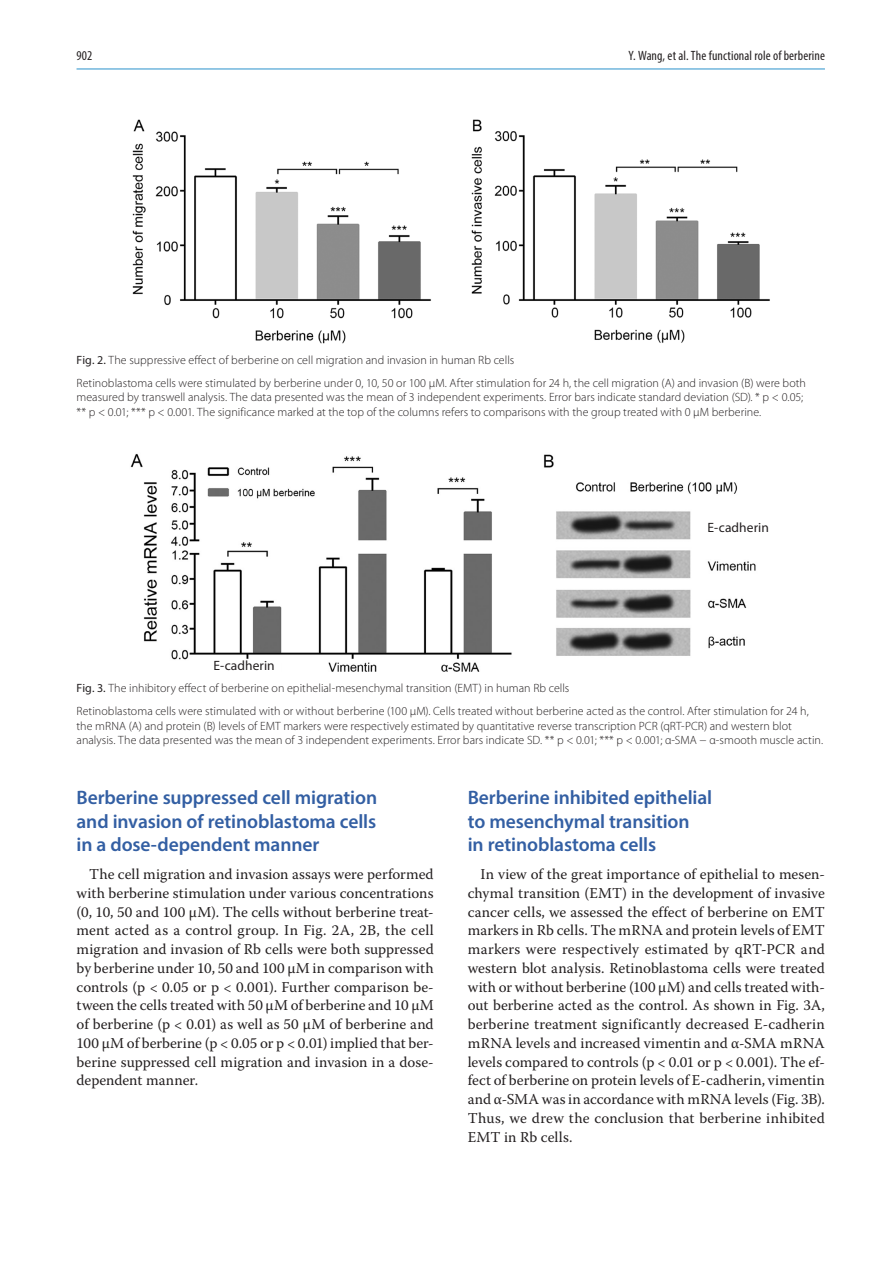
<style>
.page{position:relative;width:893px;height:1263px;background:#fff}
.page>*{position:absolute;margin:0;border:0;box-sizing:border-box;transform-origin:0 0}
.t1{font:600 19.5px/23.4px "Myriad Pro";letter-spacing:-.005em;color:#335fa3;text-align:justify}
.t2{font:15px/18.8px "Warnock Pro";letter-spacing:.01em;color:#231f20;text-align:justify}
.t3{font:condensed 13.5px "Myriad Pro";letter-spacing:.005em;color:#231f20}
.t4{font:13.5px "Myriad Pro";letter-spacing:.005em;color:#231f20}
.t5{font:300 12px/23px "Myriad Pro";letter-spacing:.005em;color:#231f20}
.s1{font-weight:400}
</style>
<div class="page">
<hr style="left:77px;top:68px;width:748px;height:2px;background:#71b6dd">
<img style="left:130px;top:453px;width:626px;height:219px">
<img style="left:132px;top:119px;width:638px;height:225px">
<div style="left:213px;top:660px;width:68px;height:15px;background:#fff"></div>
<div style="left:708px;top:522px;width:67px;height:15px;background:#fff"></div>
<p class="t3" style="left:77px;top:47px;width:17px">902</p>
<p class="t3" style="left:628px;top:47px;width:198px">Y. Wang, et al. The functional role of berberine</p>
<p class="t5" style="left:77px;top:349px;width:731px"><span class="s1">Fig. 2.</span> The suppressive effect of berberine on cell migration and invasion in human Rb cells<br>Retinoblastoma cells were stimulated by berberine under 0, 10, 50 or 100 μM. After stimulation for 24 h, the cell migration (A) and invasion (B) were both</p>
<p class="t5" style="left:77px;top:390px;width:728px;line-height:14.4px">measured by transwell analysis. The data presented was the mean of 3 independent experiments. Error bars indicate standard deviation (SD). * p &lt; 0.05; ** p &lt; 0.01; *** p &lt; 0.001. The significance marked at the top of the columns refers to comparisons with the group treated with 0 μM berberine.</p>
<p class="t4" style="left:213px;top:657px;width:63px">E-cadherin</p>
<p class="t4" style="left:708px;top:519px;width:63px">E-cadherin</p>
<p class="t5" style="left:77px;top:677px;width:734px"><span class="s1">Fig. 3.</span> The inhibitory effect of berberine on epithelial-mesenchymal transition (EMT) in human Rb cells<br>Retinoblastoma cells were stimulated with or without berberine (100 μM). Cells treated without berberine acted as the control. After stimulation for 24 h,</p>
<p class="t5" style="left:77px;top:718px;width:748px;line-height:14.4px">the mRNA (A) and protein (B) levels of EMT markers were respectively estimated by quantitative reverse transcription PCR (qRT-PCR) and western blot analysis. The data presented was the mean of 3 independent experiments. Error bars indicate SD. ** p &lt; 0.01; *** p &lt; 0.001; α-SMA − α-smooth muscle actin.</p>
<h1 class="t1" style="left:77px;top:785px;width:302px">Berberine suppressed cell migration and invasion of retinoblastoma cells in a dose-dependent manner</h1>
<p class="t2" style="left:77px;top:864px;width:359px;text-indent:13px">The cell migration and invasion assays were performed with berberine stimulation under various concentrations (0, 10, 50 and 100 μM). The cells without berberine treat&shy;ment acted as a control group. In Fig. 2A, 2B, the cell migration and invasion of Rb cells were both suppressed by berberine under 10, 50 and 100 μM in comparison with controls (p &lt; 0.05 or p &lt; 0.001). Further comparison be&shy;tween the cells treated with 50 μM of berberine and 10 μM of berberine (p &lt; 0.01) as well as 50 μM of berberine and 100 μM of berberine (p &lt; 0.05 or p &lt; 0.01) implied that ber&shy;berine suppressed cell migration and invasion in a dose&shy;dependent manner.</p>
<h1 class="t1" style="left:468px;top:785px;width:246px;text-align:left">Berberine inhibited epithelial to mesenchymal transition<br>in retinoblastoma cells</h1>
<p class="t2" style="left:468px;top:864px;width:359px;text-indent:13px">In view of the great importance of epithelial to mesen&shy;chymal transition (EMT) in the development of invasive cancer cells, we assessed the effect of berberine on EMT markers in Rb cells. The mRNA and protein levels of EMT markers were respectively estimated by qRT-PCR and western blot analysis. Retinoblastoma cells were treated with or without berberine (100 μM) and cells treated with&shy;out berberine acted as the control. As shown in Fig. 3A, berberine treatment significantly decreased E-cadherin mRNA levels and increased vimentin and α-SMA mRNA levels compared to controls (p &lt; 0.01 or p &lt; 0.001). The ef&shy;fect of berberine on protein levels of E-cadherin, vimentin and α-SMA was in accordance with mRNA levels (Fig. 3B).<br>Thus, we drew the conclusion that berberine inhibited EMT in Rb cells.</p>
</div>
